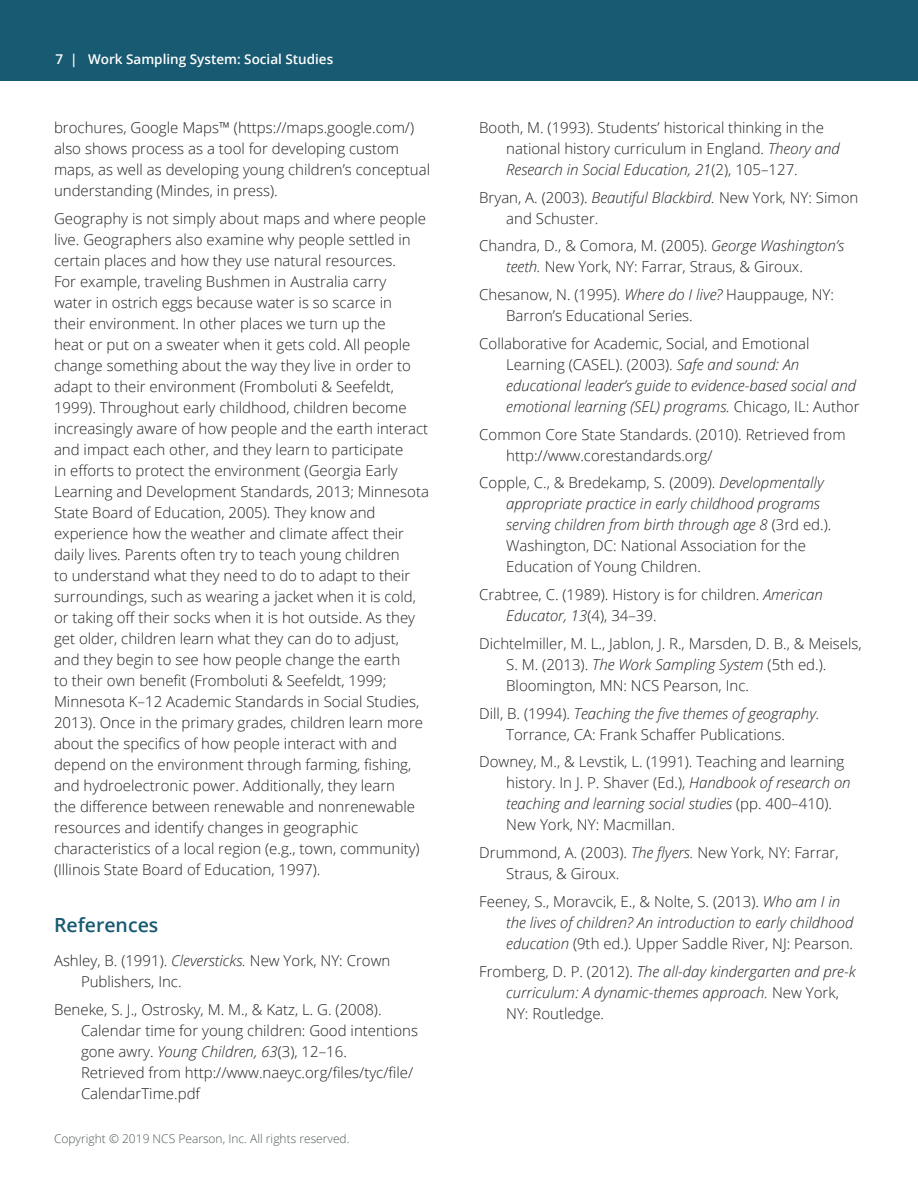
<style>
.page{position:relative;width:918px;height:1188px;background:#fff}
.page>*{position:absolute;margin:0;border:0;box-sizing:border-box;transform-origin:0 0}
.t1{font:600 19.5px "Open Sans";color:#185a71}
.content{font:300 15px/21px "Open Sans";color:#231f20}
.references{font:300 15px/21px "Open Sans";color:#231f20}
.references-2{font:italic 300 15px/21px "Open Sans";color:#231f20}
.t2{font:600 13.5px "Open Sans";color:#fff}
.t3{font:300 12px "Open Sans";color:#4e5759}
.s1{font-style:italic}
.s2{font-style:normal}
</style>
<div class="page">
<div style="left:0;top:0;width:918px;height:81px;background:#185a71"></div>
<p class="t2" style="left:55px;top:50px;width:279px">7 | Work Sampling System: Social Studies</p>
<p class="content" style="left:54px;top:117px;width:378px">brochures, Google Maps™ (https://maps.google.com/) also shows process as a tool for developing custom maps, as well as developing young children’s conceptual understanding (Mindes, in press).</p>
<p class="content" style="left:54px;top:207px;width:376px">Geography is not simply about maps and where people live. Geographers also examine why people settled in certain places and how they use natural resources.<br>For example, traveling Bushmen in Australia carry<br>water in ostrich eggs because water is so scarce in<br>their environment. In other places we turn up the<br>heat or put on a sweater when it gets cold. All people change something about the way they live in order to adapt to their environment (Fromboluti &amp; Seefeldt, 1999). Throughout early childhood, children become increasingly aware of how people and the earth interact and impact each other, and they learn to participate<br>in efforts to protect the environment (Georgia Early Learning and Development Standards, 2013; Minnesota State Board of Education, 2005). They know and experience how the weather and climate affect their daily lives. Parents often try to teach young children<br>to understand what they need to do to adapt to their surroundings, such as wearing a jacket when it is cold, or taking off their socks when it is hot outside. As they get older, children learn what they can do to adjust,<br>and they begin to see how people change the earth<br>to their own benefit (Fromboluti &amp; Seefeldt, 1999; Minnesota K–12 Academic Standards in Social Studies, 2013). Once in the primary grades, children learn more about the specifics of how people interact with and depend on the environment through farming, fishing, and hydroelectronic power. Additionally, they learn<br>the difference between renewable and nonrenewable resources and identify changes in geographic characteristics of a local region (e.g., town, community) (Illinois State Board of Education, 1997).</p>
<h2 class="t1" style="left:54px;top:911px;width:106px">References</h2>
<p class="references" style="left:81px;top:950px;width:311px;text-indent:-27px">Ashley, B. (1991). <span class="s1">Cleversticks.</span> New York, NY: Crown<br>Publishers, Inc.</p>
<p class="references" style="left:81px;top:999px;width:339px;text-indent:-27px">Beneke, S. J., Ostrosky, M. M., &amp; Katz, L. G. (2008).<br>Calendar time for young children: Good intentions gone awry. <span class="s1">Young Children, 63</span>(3), 12–16.<br>Retrieved from http://www.naeyc.org/files/tyc/file/ CalendarTime.pdf</p>
<p class="t3" style="left:54px;top:1131px;width:297px">Copyright © 2019 NCS Pearson, Inc. All rights reserved.</p>
<p class="references" style="left:506px;top:117px;width:335px;text-indent:-27px">Booth, M. (1993). Students’ historical thinking in the national history curriculum in England. <span class="s1">Theory and<br>Research in Social Education, 21</span>(2), 105–127.</p>
<p class="references" style="left:506px;top:186px;width:354px;text-indent:-27px">Bryan, A. (2003). <span class="s1">Beautiful Blackbird.</span> New York, NY: Simon and Schuster.</p>
<p class="references" style="left:506px;top:235px;width:339px;text-indent:-27px">Chandra, D., &amp; Comora, M. (2005). <span class="s1">George Washington’s teeth.</span> New York, NY: Farrar, Straus, &amp; Giroux.</p>
<p class="references" style="left:506px;top:284px;width:329px;text-indent:-27px">Chesanow, N. (1995). <span class="s1">Where do I live?</span> Hauppauge, NY:<br>Barron’s Educational Series.</p>
<p class="references-2" style="left:506px;top:333px;width:355px;text-indent:-27px"><span class="s2">Collaborative for Academic, Social, and Emotional Learning (CASEL). (2003).</span> Safe and sound: An educational leader’s guide to evidence-based social and emotional learning (SEL) programs. <span class="s2">Chicago, IL: Author</span></p>
<p class="references" style="left:506px;top:423px;width:341px;text-indent:-27px">Common Core State Standards. (2010). Retrieved from http://www.corestandards.org/</p>
<p class="references" style="left:506px;top:472px;width:327px;text-indent:-27px">Copple, C., &amp; Bredekamp, S. (2009). <span class="s1">Developmentally appropriate practice in early childhood programs serving children from birth through age 8</span> (3rd ed.).<br>Washington, DC: National Association for the Education of Young Children.</p>
<p class="references" style="left:506px;top:584px;width:318px;text-indent:-27px">Crabtree, C. (1989). History is for children. <span class="s1">American<br>Educator, 13</span>(4), 34–39.</p>
<p class="references" style="left:506px;top:633px;width:357px;text-indent:-27px">Dichtelmiller, M. L., Jablon, J. R., Marsden, D. B., &amp; Meisels,<br>S. M. (2013). <span class="s1">The Work Sampling System</span> (5th ed.).<br>Bloomington, MN: NCS Pearson, Inc.</p>
<p class="references" style="left:479px;top:702px;width:342px;text-align:center">Dill, B. (1994). <span class="s1">Teaching the five themes of geography.<br></span>Torrance, CA: Frank Schaffer Publications.</p>
<p class="references" style="left:506px;top:751px;width:346px;text-indent:-27px">Downey, M., &amp; Levstik, L. (1991). Teaching and learning history. In J. P. Shaver (Ed.), <span class="s1">Handbook of research on teaching and learning social studies</span> (pp. 400–410).<br>New York, NY: Macmillan.</p>
<p class="references" style="left:506px;top:842px;width:334px;text-indent:-27px">Drummond, A. (2003). <span class="s1">The flyers.</span> New York, NY: Farrar,<br>Straus, &amp; Giroux.</p>
<p class="references" style="left:506px;top:891px;width:349px;text-indent:-27px">Feeney, S., Moravcik, E., &amp; Nolte, S. (2013). <span class="s1">Who am I in the lives of children? An introduction to early childhood education</span> (9th ed.). Upper Saddle River, NJ: Pearson.</p>
<p class="references-2" style="left:506px;top:960px;width:351px;text-indent:-27px"><span class="s2">Fromberg, D. P. (2012).</span> The all-day kindergarten and pre-k curriculum: A dynamic-themes approach. <span class="s2">New York,<br>NY: Routledge.</span></p>
</div>
